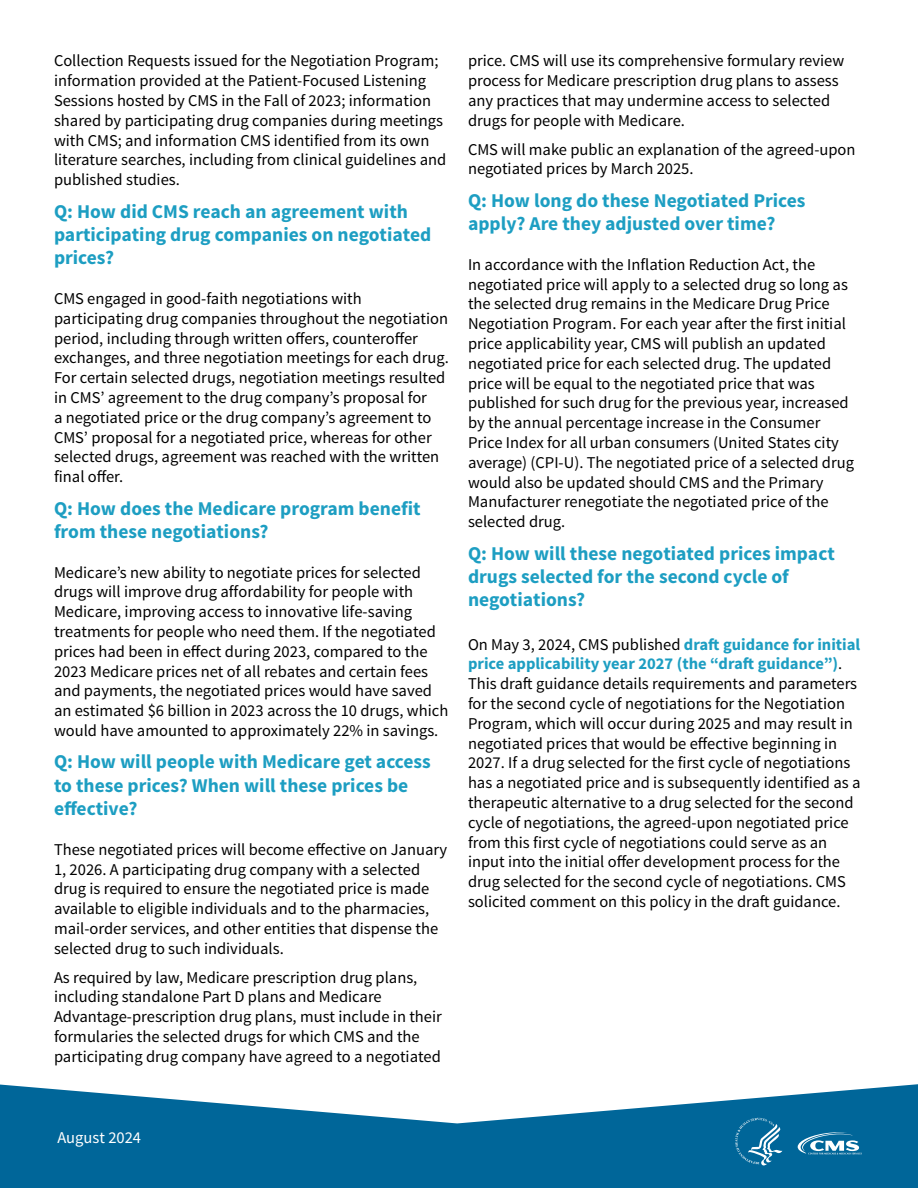
<style>
.page{position:relative;width:918px;height:1188px;background:#fff}
.page>*{position:absolute;margin:0;border:0;box-sizing:border-box;transform-origin:0 0}
.t1{font:700 19.5px/23.4px "Source Sans Pro";color:#1d9ec2}
.t2{font:16.5px/19.8px "Source Sans Pro";color:#000}
.t3{font:16.5px "Source Sans Pro";color:#fff}
.s1{font-weight:700;color:#1d9ec2}
</style>
<div class="page">
<svg style="left:0;top:1084px;width:918px;height:104px;fill:#069"></svg>
<svg style="left:798px;top:1132px;width:64px;height:22px"></svg>
<svg style="left:735px;top:1118px;width:47px;height:47px;background:#2a7faa"></svg>
<p class="t2" style="left:54px;top:51px;width:394px">Collection Requests issued for the Negotiation Program; information provided at the Patient-Focused Listening Sessions hosted by CMS in the Fall of 2023; information shared by participating drug companies during meetings with CMS; and information CMS identified from its own literature searches, including from clinical guidelines and published studies.</p>
<p class="t1" style="left:54px;top:200px;width:379px">Q: How did CMS reach an agreement with participating drug companies on negotiated prices?</p>
<p class="t2" style="left:54px;top:289px;width:396px">CMS engaged in good-faith negotiations with participating drug companies throughout the negotiation period, including through written offers, counteroffer exchanges, and three negotiation meetings for each drug.<br>For certain selected drugs, negotiation meetings resulted in CMS’ agreement to the drug company’s proposal for<br>a negotiated price or the drug company’s agreement to CMS’ proposal for a negotiated price, whereas for other selected drugs, agreement was reached with the written final offer.</p>
<p class="t1" style="left:54px;top:497px;width:368px">Q: How does the Medicare program benefit from these negotiations?</p>
<p class="t2" style="left:54px;top:562px;width:396px">Medicare’s new ability to negotiate prices for selected drugs will improve drug affordability for people with Medicare, improving access to innovative life-saving treatments for people who need them. If the negotiated prices had been in effect during 2023, compared to the 2023 Medicare prices net of all rebates and certain fees and payments, the negotiated prices would have saved an estimated $6 billion in 2023 across the 10 drugs, which would have amounted to approximately 22% in savings.</p>
<p class="t1" style="left:54px;top:751px;width:378px">Q: How will people with Medicare get access to these prices? When will these prices be effective?</p>
<p class="t2" style="left:54px;top:840px;width:395px">These negotiated prices will become effective on January 1, 2026. A participating drug company with a selected drug is required to ensure the negotiated price is made available to eligible individuals and to the pharmacies, mail-order services, and other entities that dispense the selected drug to such individuals.</p>
<p class="t2" style="left:54px;top:967px;width:389px">As required by law, Medicare prescription drug plans, including standalone Part D plans and Medicare Advantage-prescription drug plans, must include in their formularies the selected drugs for which CMS and the participating drug company have agreed to a negotiated</p>
<p class="t2" style="left:468px;top:51px;width:378px">price. CMS will use its comprehensive formulary review process for Medicare prescription drug plans to assess any practices that may undermine access to selected drugs for people with Medicare.</p>
<p class="t2" style="left:468px;top:139px;width:389px">CMS will make public an explanation of the agreed-upon negotiated prices by March 2025.</p>
<p class="t1" style="left:468px;top:189px;width:339px">Q: How long do these Negotiated Prices apply? Are they adjusted over time?</p>
<p class="t2" style="left:468px;top:255px;width:388px">In accordance with the Inflation Reduction Act, the negotiated price will apply to a selected drug so long as the selected drug remains in the Medicare Drug Price Negotiation Program. For each year after the first initial price applicability year, CMS will publish an updated negotiated price for each selected drug. The updated price will be equal to the negotiated price that was published for such drug for the previous year, increased by the annual percentage increase in the Consumer Price Index for all urban consumers (United States city average) (CPI-U). The negotiated price of a selected drug would also be updated should CMS and the Primary Manufacturer renegotiate the negotiated price of the selected drug.</p>
<p class="t1" style="left:468px;top:542px;width:368px">Q: How will these negotiated prices impact drugs selected for the second cycle of negotiations?</p>
<p class="t2" style="left:468px;top:634px;width:394px">On May 3, 2024, CMS published <span class="s1">draft guidance for initial price applicability year 2027 (the “draft guidance”)</span>.<br>This draft guidance details requirements and parameters for the second cycle of negotiations for the Negotiation Program, which will occur during 2025 and may result in negotiated prices that would be effective beginning in 2027. If a drug selected for the first cycle of negotiations has a negotiated price and is subsequently identified as a therapeutic alternative to a drug selected for the second cycle of negotiations, the agreed-upon negotiated price from this first cycle of negotiations could serve as an input into the initial offer development process for the drug selected for the second cycle of negotiations. CMS solicited comment on this policy in the draft guidance.</p>
<p class="t3" style="left:57px;top:1127px;width:85px">August 2024</p>
</div>
